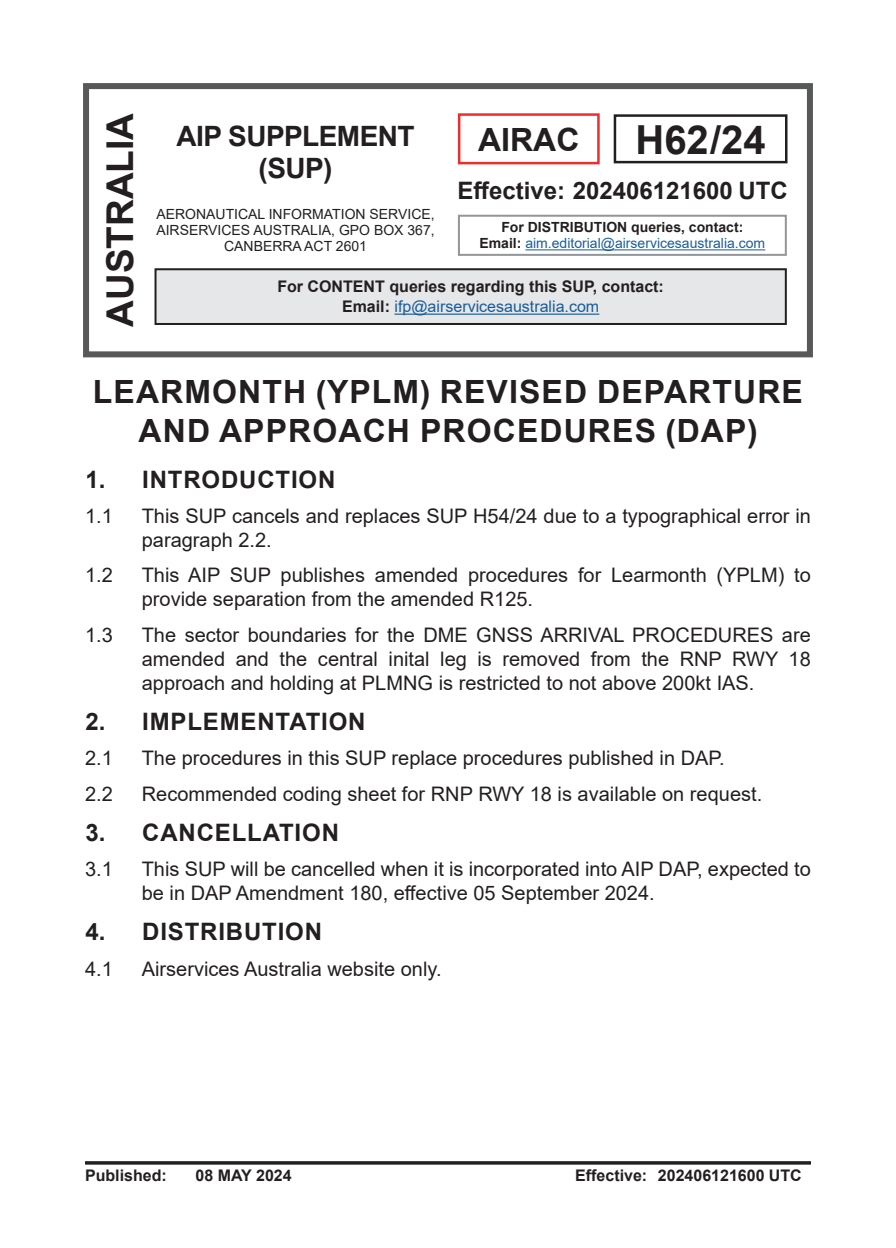
<style>
.page{position:relative;width:896px;height:1248px;background:#fff}
.page>*{position:absolute;margin:0;border:0;box-sizing:border-box;transform-origin:0 0}
.t1{font:700 40px "Arial";color:#231f20}
.t2{font:700 37px "Arial";color:#231f20}
.AIRAC{font:700 32px/38.4px "Arial";letter-spacing:.035em;color:#231f20;text-align:center}
.t3{font:700 28px "Arial";letter-spacing:-.02em;color:#231f20}
.Effective_date{font:700 24px "Arial";letter-spacing:.035em;color:#231f20}
.Effective_date-2{font:700 24px "Arial";color:#231f20}
.t4{font:20px/24px "Arial";color:#231f20}
.Figure_caption{font:700 16px "Arial";color:#231f20}
.t5{font:16px "Arial";color:#175d9e}
.t6{font:14px/16px "Arial";color:#231f20;text-align:center}
.t7{font:14px/16px "Arial";color:#175d9e;text-align:center}
.s1{font-weight:700;color:#231f20}
</style>
<div class="page">
<div style="left:458px;top:113px;width:142px;height:51px;border:2px solid #ee2d2d"></div>
<div style="left:83px;top:83px;width:730px;height:274px;border:6px solid #57585a"></div>
<hr style="left:525px;top:249px;width:240px;height:1px;background:#175d9e">
<div style="left:458px;top:215px;width:329px;height:41px;border:2px solid #939598"></div>
<hr style="left:85px;top:1161px;width:726px;height:3px;background:#231f20">
<div style="left:614px;top:114px;width:173px;height:49px;border:2px solid #231f20"></div>
<div style="left:155px;top:269px;width:631px;height:55px;background:#e6e7e9"></div>
<hr style="left:394px;top:313px;width:205px;height:2px;background:#175d9e">
<div style="left:154px;top:268px;width:633px;height:57px;border:2px solid #231f20"></div>
<h2 class="t2" style="left:94px;top:327px;width:215px;rotate:-90deg">AUSTRALIA</h2>
<p class="t1" style="left:635px;top:112px;width:132px">H62/24</p>
<h3 class="t3" style="left:177px;top:117px;width:240px">AIP SUPPLEMENT</h3>
<p class="AIRAC" style="left:478px;top:120px;width:103px">AIRAC</p>
<h3 class="t3" style="left:259px;top:149px;width:75px">(SUP)</h3>
<p class="t7" style="left:479px;top:219px;width:287px"><span class="s1">For DISTRIBUTION queries, contact:<br>Email:</span> aim.editorial@airservicesaustralia.com</p>
<p class="Effective_date-2" style="left:457px;top:174px;width:332px">Effective: 202406121600 UTC</p>
<p class="t6" style="left:156px;top:206px;width:280px">AERONAUTICAL INFORMATION SERVICE,<br>AIRSERVICES AUSTRALIA, GPO BOX 367,<br>CANBERRA ACT 2601</p>
<p class="Figure_caption" style="left:277px;top:275px;width:388px">For CONTENT queries regarding this SUP, contact:</p>
<p class="t5" style="left:342px;top:296px;width:259px"><span class="s1">Email:</span> ifp@airservicesaustralia.com</p>
<p class="AIRAC" style="left:93px;top:373px;width:711px">LEARMONTH (YPLM) REVISED DEPARTURE<br>AND APPROACH PROCEDURES (DAP)</p>
<p class="Effective_date" style="left:85px;top:462px;width:251px">1. INTRODUCTION</p>
<p class="t4" style="left:85px;top:504px;width:29px">1.1</p>
<p class="t4" style="left:142px;top:504px;width:670px">This SUP cancels and replaces SUP H54/24 due to a typographical error in paragraph 2.2.</p>
<p class="t4" style="left:85px;top:563px;width:29px">1.2</p>
<p class="t4" style="left:142px;top:563px;width:670px">This AIP SUP publishes amended procedures for Learmonth (YPLM) to provide separation from the amended R125.</p>
<p class="t4" style="left:85px;top:622px;width:29px">1.3</p>
<p class="t4" style="left:142px;top:622px;width:670px;text-align:justify">The sector boundaries for the DME GNSS ARRIVAL PROCEDURES are amended and the central inital leg is removed from the RNP RWY 18 approach and holding at PLMNG is restricted to not above 200kt IAS.</p>
<p class="Effective_date" style="left:85px;top:704px;width:282px">2. IMPLEMENTATION</p>
<p class="t4" style="left:85px;top:746px;width:29px">2.1</p>
<p class="t4" style="left:142px;top:746px;width:584px">The procedures in this SUP replace procedures published in DAP.</p>
<p class="t4" style="left:85px;top:781px;width:29px">2.2</p>
<p class="t4" style="left:142px;top:781px;width:622px">Recommended coding sheet for RNP RWY 18 is available on request.</p>
<p class="Effective_date" style="left:85px;top:815px;width:255px">3. CANCELLATION</p>
<p class="t4" style="left:85px;top:857px;width:29px">3.1</p>
<p class="t4" style="left:142px;top:857px;width:670px">This SUP will be cancelled when it is incorporated into AIP DAP, expected to be in DAP Amendment 180, effective 05 September 2024.</p>
<p class="Effective_date" style="left:85px;top:914px;width:238px">4. DISTRIBUTION</p>
<p class="t4" style="left:85px;top:956px;width:29px">4.1</p>
<p class="t4" style="left:142px;top:956px;width:301px">Airservices Australia website only.</p>
<p class="Figure_caption" style="left:85px;top:1163px;width:83px">Published:</p>
<p class="Figure_caption" style="left:196px;top:1163px;width:98px">08 MAY 2024</p>
<p class="Figure_caption" style="left:575px;top:1163px;width:228px">Effective: 202406121600 UTC</p>
</div>
